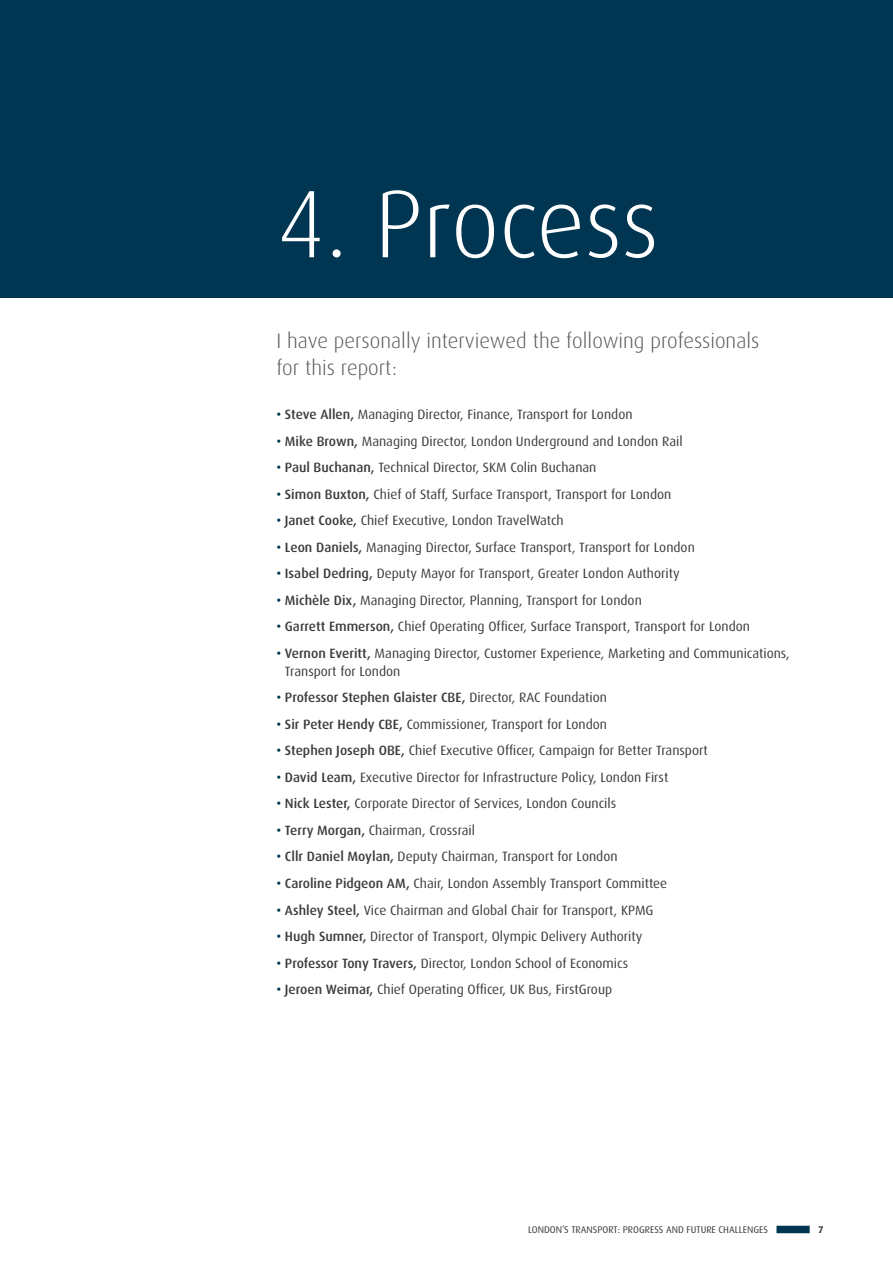
<style>
.page{position:relative;width:893px;height:1263px;background:#fff}
.page>*{position:absolute;margin:0;border:0;box-sizing:border-box;transform-origin:0 0}
.t1{font:300 96px "Dax";letter-spacing:-.01em;color:#fff}
.t2{font:300 21px/27px "Dax";color:#575756}
.t3{font:13.5px/18px "Dax";color:#3c3c3b}
.t4{font:500 13.5px "Dax";color:#3c3c3b}
.t5{font:9.75px "Dax";color:#3c3c3b}
.t6{font:700 9.75px "Dax";color:#3c3c3b}
.s1{font-weight:500;color:#003652}
.s2{font-weight:500}
.s3{color:#003652}
.s4{font-weight:400}
</style>
<div class="page">
<div style="left:776px;top:1226px;width:34px;height:7px;background:#003652"></div>
<div style="left:0;top:0;width:893px;height:298px;background:#003652"></div>
<h1 class="t1" style="left:276px;top:172px;width:384px">4. Process</h1>
<h2 class="t2" style="left:276px;top:327px;width:484px">I have personally interviewed the following professionals for this report:</h2>
<p class="t3" style="left:276px;top:406px;width:358px"><span class="s1">•</span> <span class="s2">Steve Allen,</span> Managing Director, Finance, Transport for London</p>
<p class="t3" style="left:276px;top:432px;width:408px"><span class="s1">•</span> <span class="s2">Mike Brown,</span> Managing Director, London Underground and London Rail</p>
<p class="t3" style="left:276px;top:459px;width:322px"><span class="s1">•</span> <span class="s2">Paul Buchanan,</span> Technical Director, SKM Colin Buchanan</p>
<p class="t3" style="left:276px;top:485px;width:396px"><span class="s1">•</span> <span class="s2">Simon Buxton,</span> Chief of Staff, Surface Transport, Transport for London</p>
<p class="t3" style="left:276px;top:512px;width:289px"><span class="s1">•</span> <span class="s2">Janet Cooke,</span> Chief Executive, London TravelWatch</p>
<p class="t3" style="left:276px;top:538px;width:420px"><span class="s1">•</span> <span class="s2">Leon Daniels,</span> Managing Director, Surface Transport, Transport for London</p>
<p class="t3" style="left:276px;top:565px;width:405px"><span class="s1">•</span> <span class="s2">Isabel Dedring,</span> Deputy Mayor for Transport, Greater London Authority</p>
<p class="t3" style="left:276px;top:591px;width:367px"><span class="s1">•</span> <span class="s2">Michèle Dix,</span> Managing Director, Planning, Transport for London</p>
<p class="t3" style="left:276px;top:618px;width:475px"><span class="s1">•</span> <span class="s2">Garrett Emmerson,</span> Chief Operating Officer, Surface Transport, Transport for London</p>
<p class="t3" style="left:285px;top:644px;width:506px;text-indent:-9px"><span class="s1">•</span> <span class="s2">Vernon Everitt,</span> Managing Director, Customer Experience, Marketing and Communications,<br>Transport for London</p>
<p class="t4" style="left:276px;top:690px;width:251px"><span class="s3">•</span> Professor Stephen Glaister CBE, <span class="s4">Director, RAC</span></p>
<p class="t3" style="left:544px;top:689px;width:64px">Foundation</p>
<p class="t3" style="left:276px;top:715px;width:332px"><span class="s1">•</span> <span class="s2">Sir Peter Hendy CBE,</span> Commissioner, Transport for London</p>
<p class="t3" style="left:276px;top:742px;width:433px"><span class="s1">•</span> <span class="s2">Stephen Joseph OBE,</span> Chief Executive Officer, Campaign for Better Transport</p>
<p class="t3" style="left:276px;top:768px;width:393px"><span class="s1">•</span> <span class="s2">David Leam,</span> Executive Director for Infrastructure Policy, London First</p>
<p class="t3" style="left:276px;top:795px;width:341px"><span class="s1">•</span> <span class="s2">Nick Lester,</span> Corporate Director of Services, London Councils</p>
<p class="t3" style="left:276px;top:821px;width:200px"><span class="s1">•</span> <span class="s2">Terry Morgan,</span> Chairman, Crossrail</p>
<p class="t3" style="left:276px;top:848px;width:343px"><span class="s1">•</span> <span class="s2">Cllr Daniel Moylan,</span> Deputy Chairman, Transport for London</p>
<p class="t3" style="left:276px;top:874px;width:392px"><span class="s1">•</span> <span class="s2">Caroline Pidgeon AM,</span> Chair, London Assembly Transport Committee</p>
<p class="t3" style="left:276px;top:901px;width:377px"><span class="s1">•</span> <span class="s2">Ashley Steel,</span> Vice Chairman and Global Chair for Transport, KPMG</p>
<p class="t3" style="left:276px;top:927px;width:368px"><span class="s1">•</span> <span class="s2">Hugh Sumner,</span> Director of Transport, Olympic Delivery Authority</p>
<p class="t3" style="left:276px;top:954px;width:353px"><span class="s1">•</span> <span class="s2">Professor Tony Travers,</span> Director, London School of Economics</p>
<p class="t3" style="left:276px;top:980px;width:337px"><span class="s1">•</span> <span class="s2">Jeroen Weimar,</span> Chief Operating Officer, UK Bus, FirstGroup</p>
<p class="t5" style="left:528px;top:1224px;width:241px">London’s transport: Progress and future challenges</p>
<p class="t6" style="left:818px;top:1224px;width:7px">7</p>
</div>
